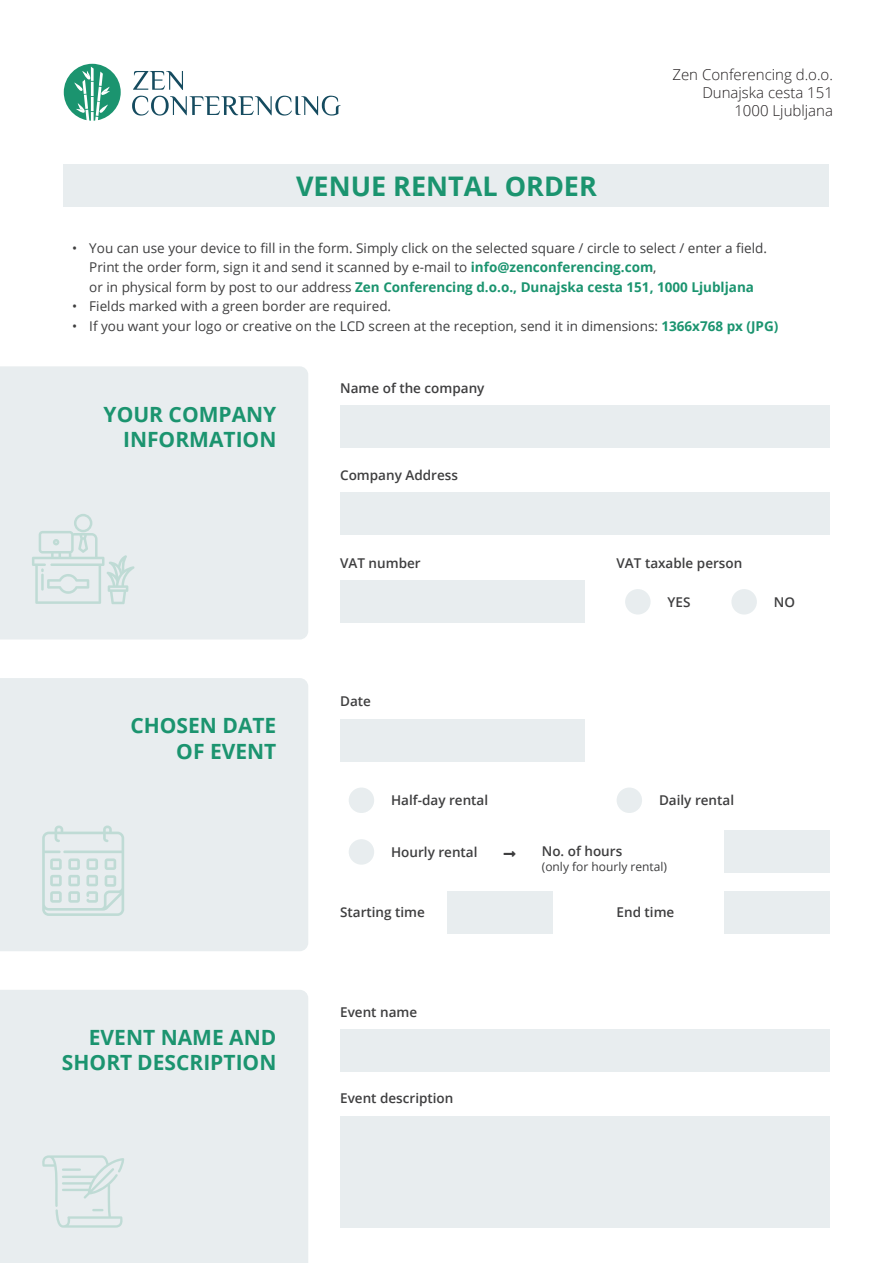
<style>
.page{position:relative;width:893px;height:1263px;background:#fff}
.page>*{position:absolute;margin:0;border:0;box-sizing:border-box;transform-origin:0 0}
.t1{font:700 27px "Open Sans";color:#1b946f}
.t2{font:700 21px/25.2px "Open Sans";color:#1b946f;text-align:right}
.t3{font:300 15px/18px "Open Sans";color:#231f20;text-align:right}
.t4{font:13.5px/19.5px "Open Sans";color:#3e3e3f}
.t5{font:600 13.5px "Open Sans";color:#3e3e3f}
.t6{font:12px "Open Sans";color:#3e3e3f}
.s1{font-weight:700;color:#1b946f}
</style>
<div class="page">
<svg style="left:64px;top:64px;width:57px;height:57px"></svg>
<svg style="left:132px;top:96px;width:209px;height:20px"></svg>
<svg style="left:133px;top:71px;width:50px;height:19px"></svg>
<div style="left:0;top:366px;width:308px;height:273px;background:#e8edef"></div>
<div style="left:0;top:990px;width:308px;height:273px;background:#e8edef"></div>
<div style="left:0;top:678px;width:308px;height:273px;background:#e8edef"></div>
<div style="left:340px;top:406px;width:489px;height:42px;background:#e8edef"></div>
<div style="left:64px;top:164px;width:765px;height:43px;background:#e8edef"></div>
<div style="left:340px;top:1029px;width:489px;height:43px;background:#e8edef"></div>
<div style="left:340px;top:493px;width:489px;height:42px;background:#e8edef"></div>
<div style="left:340px;top:1116px;width:489px;height:112px;background:#e8edef"></div>
<div style="left:340px;top:580px;width:245px;height:43px;background:#e8edef"></div>
<div style="left:625px;top:589px;width:26px;height:26px;background:#e8edef;border-radius:50%"></div>
<div style="left:340px;top:719px;width:245px;height:42px;background:#e8edef"></div>
<div style="left:448px;top:891px;width:105px;height:42px;background:#e8edef"></div>
<div style="left:724px;top:831px;width:105px;height:42px;background:#e8edef"></div>
<div style="left:724px;top:891px;width:105px;height:42px;background:#e8edef"></div>
<div style="left:617px;top:787px;width:25px;height:26px;background:#e8edef;border-radius:50%"></div>
<div style="left:349px;top:787px;width:25px;height:26px;background:#e8edef;border-radius:50%"></div>
<div style="left:731px;top:589px;width:26px;height:26px;background:#e8edef;border-radius:50%"></div>
<svg style="left:32px;top:514px;width:103px;height:90px;background:#dee8e8"></svg>
<svg style="left:42px;top:825px;width:82px;height:91px;background:#dae7e6"></svg>
<svg style="left:41px;top:1155px;width:83px;height:73px;background:#dee8e9"></svg>
<div style="left:349px;top:839px;width:25px;height:26px;background:#e8edef;border-radius:50%"></div>
<h1 class="t1" style="left:296px;top:167px;width:302px">VENUE RENTAL ORDER</h1>
<p class="t3" style="left:672px;top:65px;width:162px">Zen Conferencing d.o.o.<br>Dunajska cesta 151<br>1000 Ljubljana</p>
<p class="t4" style="left:89px;top:238px;width:679px;text-indent:-17px">• You can use your device to fill in the form. Simply click on the selected square / circle to select / enter a field.<br>Print the order form, sign it and send it scanned by e-mail to <span class="s1">info@zenconferencing.com</span>,<br>or in physical form by post to our address <span class="s1">Zen Conferencing d.o.o., Dunajska cesta 151, 1000 Ljubljana</span></p>
<p class="t4" style="left:72px;top:296px;width:320px">• Fields marked with a green border are required.</p>
<p class="t4" style="left:72px;top:316px;width:708px">• If you want your logo or creative on the LCD screen at the reception, send it in dimensions: <span class="s1">1366x768 px (JPG)</span></p>
<h2 class="t2" style="left:104px;top:401px;width:174px">YOUR COMPANY<br>INFORMATION</h2>
<h2 class="t2" style="left:130px;top:713px;width:147px">CHOSEN DATE<br>OF EVENT</h2>
<h2 class="t2" style="left:62px;top:1024px;width:216px">EVENT NAME AND<br>SHORT DESCRIPTION</h2>
<p class="t5" style="left:340px;top:379px;width:146px">Name of the company</p>
<p class="t5" style="left:340px;top:466px;width:119px">Company Address</p>
<p class="t5" style="left:340px;top:554px;width:82px">VAT number</p>
<p class="t5" style="left:617px;top:554px;width:127px">VAT taxable person</p>
<p class="t5" style="left:667px;top:593px;width:24px">YES</p>
<p class="t5" style="left:774px;top:593px;width:23px">NO</p>
<p class="t5" style="left:340px;top:692px;width:32px">Date</p>
<p class="t5" style="left:391px;top:791px;width:99px">Half-day rental</p>
<p class="t5" style="left:659px;top:791px;width:77px">Daily rental</p>
<p class="t5" style="left:391px;top:843px;width:88px">Hourly rental</p>
<p class="t5" style="left:542px;top:842px;width:82px">No. of hours</p>
<p class="t6" style="left:542px;top:858px;width:127px">(only for hourly rental)</p>
<p class="t5" style="left:340px;top:903px;width:86px">Starting time</p>
<p class="t5" style="left:617px;top:903px;width:59px">End time</p>
<p class="t5" style="left:340px;top:1002px;width:79px">Event name</p>
<p class="t5" style="left:340px;top:1089px;width:115px">Event description</p>
</div>
